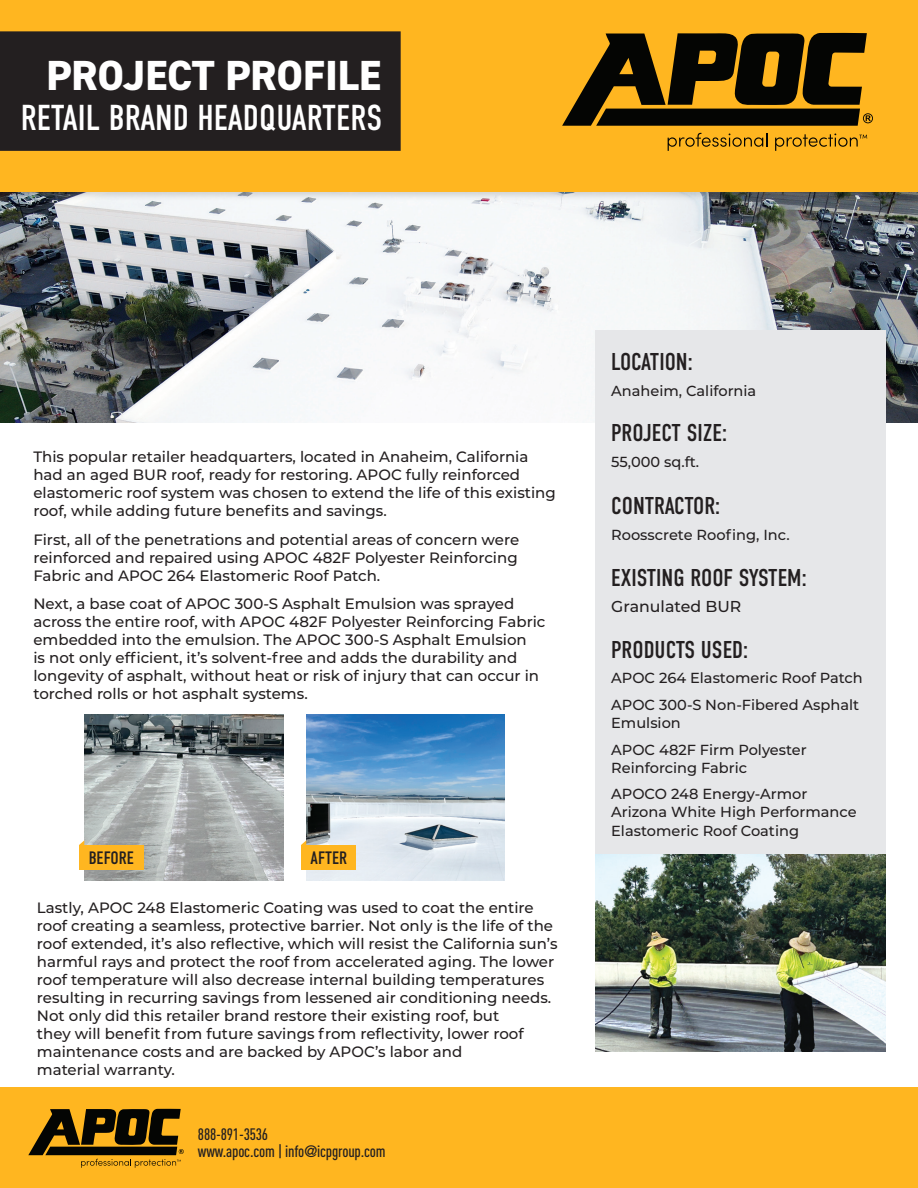
<style>
.page{position:relative;width:918px;height:1188px;background:#fff}
.page>*{position:absolute;margin:0;border:0;box-sizing:border-box;transform-origin:0 0}
.t1{font:800 42.15px "DIN2014";color:#fff}
.t2{font:36px "DIN Condensed";color:#fff}
.t3{font:24.3px "DIN Condensed";color:#231f20}
.t4{font:18px "DIN Condensed";color:#231f20}
.t5{font:500 condensed 16.35px "DINOT";letter-spacing:-.01em;color:#231f20}
.t6{font:500 15.75px "Montserrat";color:#231f20}
.t7{font:500 15px/18px "Montserrat";color:#231f20}
.t8{font:500 14.55px/18.1px "Montserrat";color:#231f20}
.s1{font-family:"DIN Condensed";font-weight:700;font-stretch:normal}
</style>
<div class="page">
<img style="left:0;top:201px;width:918px;height:222px">
<div style="left:0;top:0;width:918px;height:201px;background:#231f20;opacity:.17"></div>
<div style="left:0;top:0;width:918px;height:191px;background:#ffb620"></div>
<div style="left:0;top:31px;width:401px;height:120px;background:#231f20"></div>
<svg style="left:668px;top:133px;width:99px;height:18px"></svg>
<svg style="left:775px;top:134px;width:92px;height:17px"></svg>
<svg style="left:562px;top:33px;width:311px;height:93px"></svg>
<div style="left:595px;top:330px;width:291px;height:722px;background:#e6e7e9"></div>
<img style="left:595px;top:855px;width:291px;height:197px">
<img style="left:84px;top:715px;width:199px;height:166px">
<img style="left:306px;top:715px;width:199px;height:166px">
<div style="left:0;top:1087px;width:918px;height:101px;background:#ffb620"></div>
<svg style="left:28px;top:1109px;width:156px;height:59px"></svg>
<div style="left:79px;top:845px;width:65px;height:25px;background:#ffb620"></div>
<div style="left:301px;top:845px;width:55px;height:25px;background:#ffb620"></div>
<svg style="left:79px;top:840px;width:5px;height:5px"></svg>
<svg style="left:301px;top:840px;width:5px;height:5px"></svg>
<p class="t1" style="left:46px;top:48px;width:336px">PROJECT PROFILE</p>
<p class="t2" style="left:21px;top:97px;width:363px">RETAIL BRAND HEADQUARTERS</p>
<p class="t7" style="left:33px;top:447px;width:524px">This popular retailer headquarters, located in Anaheim, California had an aged BUR roof, ready for restoring. APOC fully reinforced elastomeric roof system was chosen to extend the life of this existing roof, while adding future benefits and savings.</p>
<p class="t7" style="left:33px;top:530px;width:487px;text-align:justify">First, all of the penetrations and potential areas of concern were reinforced and repaired using APOC 482F Polyester Reinforcing Fabric and APOC 264 Elastomeric Roof Patch.</p>
<p class="t7" style="left:33px;top:594px;width:514px">Next, a base coat of APOC 300-S Asphalt Emulsion was sprayed across the entire roof, with APOC 482F Polyester Reinforcing Fabric embedded into the emulsion. The APOC 300-S Asphalt Emulsion<br>is not only efficient, it’s solvent-free and adds the durability and longevity of asphalt, without heat or risk of injury that can occur in torched rolls or hot asphalt systems.</p>
<p class="t4" style="left:89px;top:848px;width:47px">BEFORE</p>
<p class="t4" style="left:311px;top:848px;width:38px">AFTER</p>
<p class="t7" style="left:37px;top:898px;width:522px">Lastly, APOC 248 Elastomeric Coating was used to coat the entire roof creating a seamless, protective barrier. Not only is the life of the roof extended, it’s also reflective, which will resist the California sun’s harmful rays and protect the roof from accelerated aging. The lower roof temperature will also decrease internal building temperatures resulting in recurring savings from lessened air conditioning needs.<br>Not only did this retailer brand restore their existing roof, but<br>they will benefit from future savings from reflectivity, lower roof maintenance costs and are backed by APOC’s labor and<br>material warranty.</p>
<p class="t5" style="left:198px;top:1125px;width:72px">888-891-3536</p>
<p class="t5" style="left:198px;top:1141px;width:189px">www.apoc.com | info<span class="s1">@</span>icpgroup.com</p>
<p class="t3" style="left:611px;top:348px;width:83px">LOCATION:</p>
<p class="t8" style="left:611px;top:381px;width:147px">Anaheim, California</p>
<p class="t3" style="left:611px;top:420px;width:117px">PROJECT SIZE:</p>
<p class="t8" style="left:611px;top:452px;width:90px">55,000 sq.ft.</p>
<p class="t3" style="left:611px;top:492px;width:111px">CONTRACTOR:</p>
<p class="t8" style="left:611px;top:525px;width:180px">Roosscrete Roofing, Inc.</p>
<p class="t3" style="left:611px;top:564px;width:197px">EXISTING ROOF SYSTEM:</p>
<p class="t6" style="left:611px;top:595px;width:132px">Granulated BUR</p>
<p class="t3" style="left:611px;top:636px;width:139px">PRODUCTS USED:</p>
<p class="t8" style="left:611px;top:669px;width:253px">APOC 264 Elastomeric Roof Patch</p>
<p class="t8" style="left:611px;top:695px;width:250px">APOC 300-S Non-Fibered Asphalt</p>
<p class="t8" style="left:611px;top:713px;width:71px">Emulsion</p>
<p class="t8" style="left:611px;top:740px;width:197px">APOC 482F Firm Polyester<br>Reinforcing Fabric</p>
<p class="t8" style="left:611px;top:784px;width:247px">APOCO 248 Energy-Armor<br>Arizona White High Performance<br>Elastomeric Roof Coating</p>
</div>
